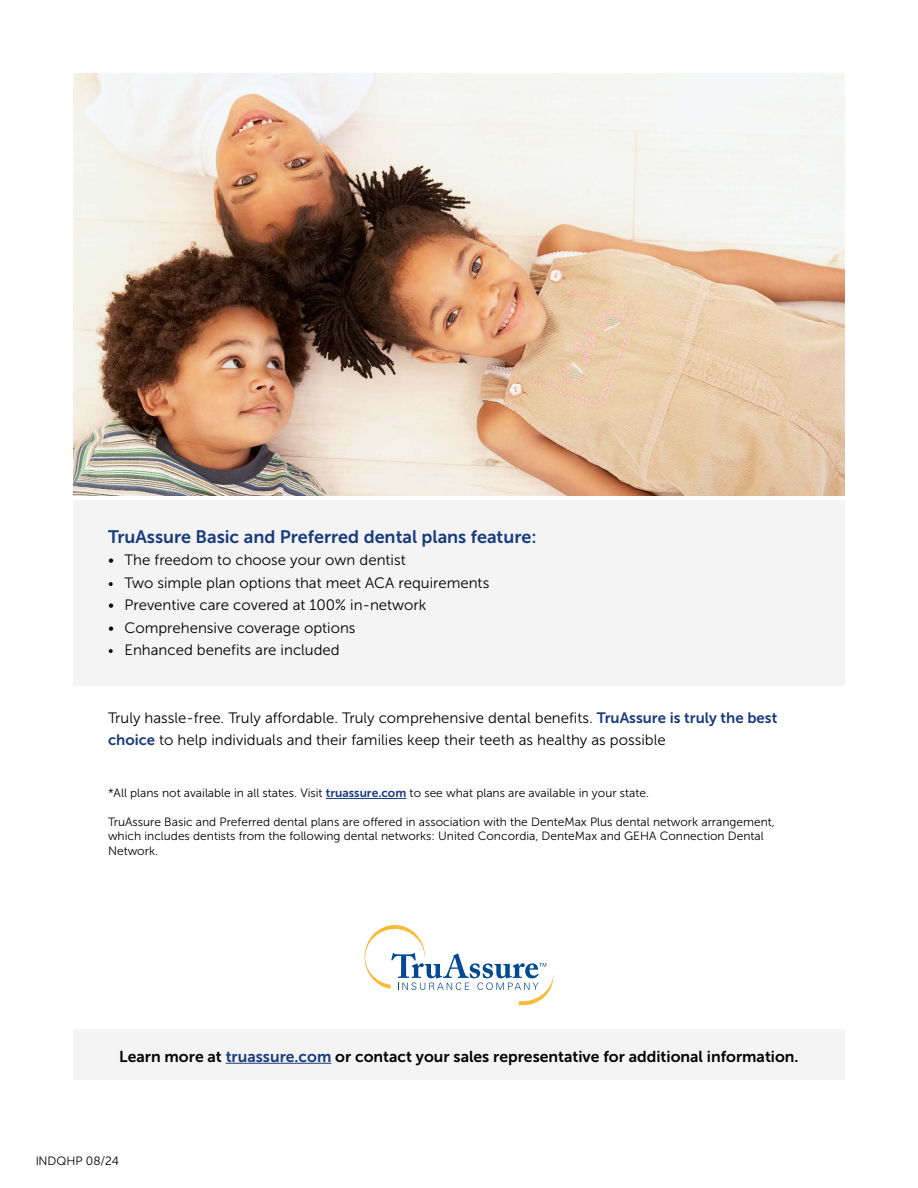
<style>
.page{position:relative;width:918px;height:1188px;background:#fff}
.page>*{position:absolute;margin:0;border:0;box-sizing:border-box;transform-origin:0 0}
.t1{font:18px "Museo Sans 700";color:#183b7c}
.Tagline2{font:15.75px "Museo Sans 700";color:#000}
.P1{font:15px/22.5px "Museo Sans 300";color:#000}
.Footnote{font:12px/14.4px "Museo Sans 300";color:#000}
.s1{font-size:13.5px}
.s2{font-family:"Museo Sans 700";color:#183b7c}
.s3{color:#183b7c}
</style>
<div class="page">
<img style="left:73px;top:73px;width:772px;height:423px">
<div style="left:73px;top:500px;width:772px;height:186px;background:#f4f4f4"></div>
<hr style="left:326px;top:798px;width:80px;height:1px;background:#183b7c">
<svg style="left:365px;top:925px;width:189px;height:80px"></svg>
<div style="left:73px;top:1029px;width:772px;height:51px;background:#f4f4f4"></div>
<hr style="left:226px;top:1063px;width:105px;height:1px;background:#183b7c">
<h3 class="t1" style="left:108px;top:527px;width:430px">TruAssure Basic and Preferred dental plans feature:</h3>
<p class="P1" style="left:108px;top:549px;width:299px">• The freedom to choose your own dentist</p>
<p class="P1" style="left:108px;top:572px;width:383px"><span class="s1">•</span> Two simple plan options that meet ACA requirements</p>
<p class="P1" style="left:108px;top:594px;width:320px">• Preventive care covered at 100% in-network</p>
<p class="P1" style="left:108px;top:617px;width:249px">• Comprehensive coverage options</p>
<p class="P1" style="left:108px;top:639px;width:233px"><span class="s1">•</span> Enhanced benefits are included</p>
<p class="P1" style="left:108px;top:707px;width:671px">Truly hassle-free. Truly affordable. Truly comprehensive dental benefits. <span class="s2">TruAssure is truly the best choice</span> to help individuals and their families keep their teeth as healthy as possible</p>
<p class="Footnote" style="left:108px;top:786px;width:543px">*All plans not available in all states. Visit <span class="s2">truassure.com</span> to see what plans are available in your state.</p>
<p class="Footnote" style="left:108px;top:815px;width:668px">TruAssure Basic and Preferred dental plans are offered in association with the DenteMax Plus dental network arrangement, which includes dentists from the following dental networks: United Concordia, DenteMax and GEHA Connection Dental<br>Network.</p>
<p class="Tagline2" style="left:119px;top:1047px;width:681px">Learn more at <span class="s3">truassure.com</span> or contact your sales representative for additional information.</p>
<p class="Footnote" style="left:35px;top:1153px;width:85px">INDQHP 08/24</p>
</div>
